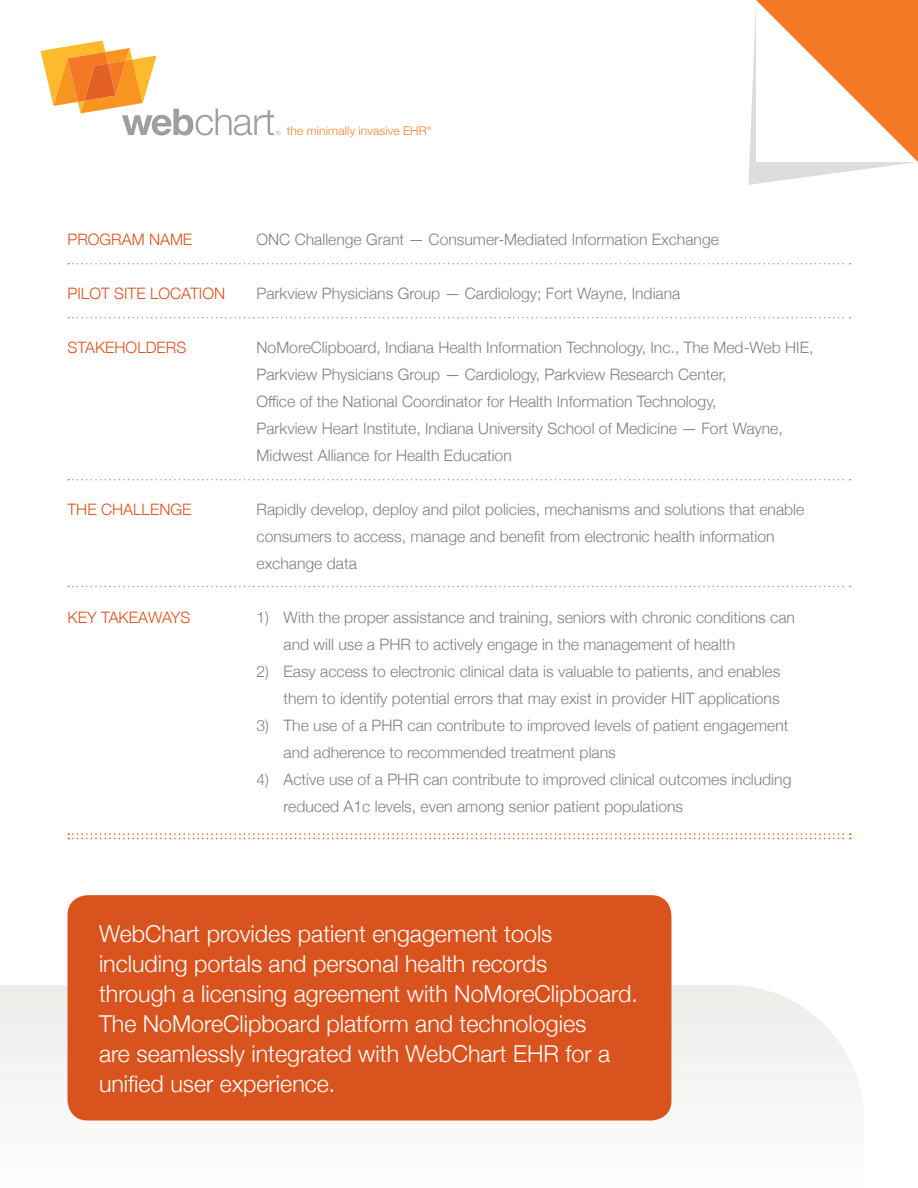
<style>
.page{position:relative;width:918px;height:1188px;background:#fff}
.page>*{position:absolute;margin:0;border:0;box-sizing:border-box;transform-origin:0 0}
.t1{font:300 23.25px/30px "Helvetica Neue";color:#fff}
.t2{font:300 15.75px "Helvetica Neue";color:#7e8083}
.t3{font:300 15.75px "Helvetica Neue";color:#d9531e}
.t4{font:300 12px "Helvetica Neue";letter-spacing:.015em;color:#f48026}
.t5{font:300 5.25px "Helvetica Neue";color:#f48026}
</style>
<div class="page">
<svg style="left:0;top:985px;width:861px;height:136px"></svg>
<svg style="left:68px;top:263px;width:783px;height:1px"></svg>
<svg style="left:68px;top:317px;width:783px;height:1px"></svg>
<svg style="left:68px;top:479px;width:783px;height:1px"></svg>
<svg style="left:68px;top:586px;width:783px;height:1px"></svg>
<svg style="left:68px;top:833px;width:783px;height:6px"></svg>
<div style="left:68px;top:895px;width:603px;height:225px;background:#d9531e;border-radius:20px"></div>
<svg style="left:748px;top:0;width:170px;height:185px"></svg>
<svg style="left:41px;top:40px;width:239px;height:96px"></svg>
<p class="t4" style="left:287px;top:121px;width:141px">the minimally invasive EHR</p>
<p class="t5" style="left:427px;top:124px;width:6px">®</p>
<p class="t3" style="left:68px;top:226px;width:126px">PROGRAM NAME</p>
<p class="t2" style="left:256px;top:226px;width:464px">ONC Challenge Grant — Consumer-Mediated Information Exchange</p>
<p class="t3" style="left:68px;top:280px;width:159px">PILOT SITE LOCATION</p>
<p class="t2" style="left:256px;top:280px;width:425px">Parkview Physicians Group — Cardiology; Fort Wayne, Indiana</p>
<p class="t3" style="left:68px;top:334px;width:120px">STAKEHOLDERS</p>
<p class="t2" style="left:256px;top:334px;width:558px">NoMoreClipboard, Indiana Health Information Technology, Inc., The Med-Web HIE,</p>
<p class="t2" style="left:256px;top:361px;width:472px">Parkview Physicians Group — Cardiology, Parkview Research Center,</p>
<p class="t2" style="left:256px;top:388px;width:462px">Office of the National Coordinator for Health Information Technology,</p>
<p class="t2" style="left:256px;top:415px;width:528px">Parkview Heart Institute, Indiana University School of Medicine — Fort Wayne,</p>
<p class="t2" style="left:256px;top:442px;width:257px">Midwest Alliance for Health Education</p>
<p class="t3" style="left:68px;top:496px;width:126px">THE CHALLENGE</p>
<p class="t2" style="left:256px;top:496px;width:549px">Rapidly develop, deploy and pilot policies, mechanisms and solutions that enable</p>
<p class="t2" style="left:256px;top:523px;width:520px">consumers to access, manage and benefit from electronic health information</p>
<p class="t2" style="left:256px;top:550px;width:102px">exchange data</p>
<p class="t3" style="left:68px;top:604px;width:124px">KEY TAKEAWAYS</p>
<p class="t2" style="left:256px;top:604px;width:540px">1) With the proper assistance and training, seniors with chronic conditions can</p>
<p class="t2" style="left:283px;top:631px;width:453px">and will use a PHR to actively engage in the management of health</p>
<p class="t2" style="left:256px;top:658px;width:525px">2) Easy access to electronic clinical data is valuable to patients, and enables</p>
<p class="t2" style="left:283px;top:685px;width:498px">them to identify potential errors that may exist in provider HIT applications</p>
<p class="t2" style="left:256px;top:712px;width:534px">3) The use of a PHR can contribute to improved levels of patient engagement</p>
<p class="t2" style="left:283px;top:739px;width:334px">and adherence to recommended treatment plans</p>
<p class="t2" style="left:256px;top:766px;width:536px">4) Active use of a PHR can contribute to improved clinical outcomes including</p>
<p class="t2" style="left:283px;top:793px;width:401px">reduced A1c levels, even among senior patient populations</p>
<p class="t1" style="left:99px;top:918px;width:455px">WebChart provides patient engagement tools</p>
<p class="t1" style="left:99px;top:948px;width:450px">including portals and personal health records</p>
<p class="t1" style="left:99px;top:978px;width:540px">through a licensing agreement with NoMoreClipboard.<br>The NoMoreClipboard platform and technologies</p>
<p class="t1" style="left:99px;top:1038px;width:513px">are seamlessly integrated with WebChart EHR for a unified user experience.</p>
</div>
